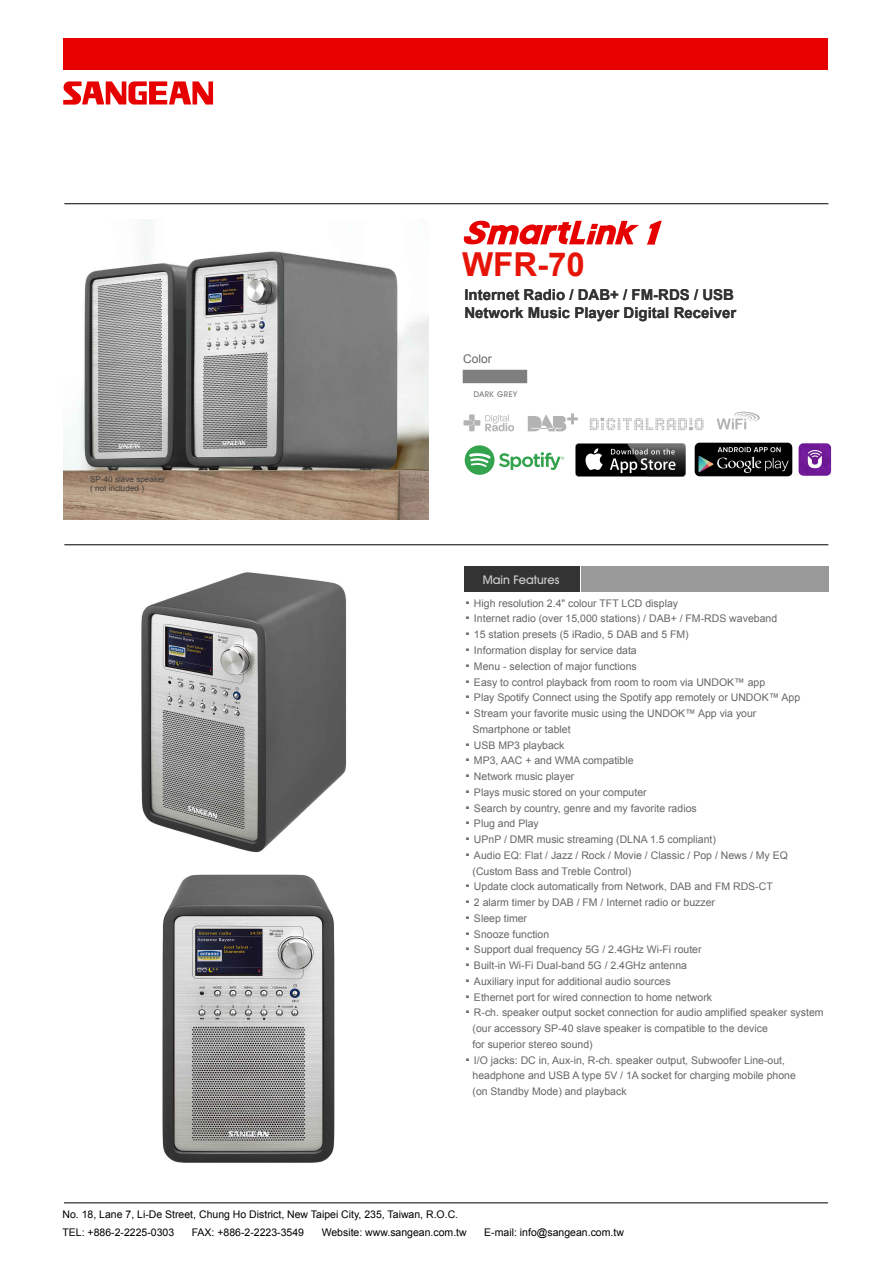
<style>
.page{position:relative;width:893px;height:1263px;background:#fff}
.page>*{position:absolute;margin:0;border:0;box-sizing:border-box;transform-origin:0 0}
.t1{font:700 33px "Arial";color:#e61407}
.t2{font:27px "Arial";color:#666}
.t3{font:700 15px/18px "Arial";color:#333}
.t4{font:500 12px "Avant Garde IT Cby BT";color:#ccc}
.t5{font:12px "Arial";color:#666}
.t6{font:10.5px/15.8px "Arial";color:#666}
.t7{font:10.5px/18px "Arial";color:#000}
.t8{font:8.1px/8.9px "Arial";color:#413d3c}
.t9{font:500 7.95px "Avant Garde IT Cby BT";letter-spacing:.05em;color:#7f7f7f}
</style>
<div class="page">
<div style="left:64px;top:38px;width:764px;height:32px;background:#e60000"></div>
<hr style="left:64px;top:544px;width:764px;height:1px;background:#000">
<hr style="left:64px;top:1202px;width:764px;height:1px;background:#000">
<svg style="left:63px;top:81px;width:150px;height:24px"></svg>
<div style="left:465px;top:566px;width:115px;height:26px;background:#333"></div>
<div style="left:581px;top:566px;width:247px;height:26px;background:#999"></div>
<hr style="left:64px;top:203px;width:764px;height:1px;background:#000">
<svg style="left:717px;top:412px;width:43px;height:18px"></svg>
<div style="left:463px;top:370px;width:64px;height:13px;background:#7f7f7f"></div>
<svg style="left:528px;top:413px;width:50px;height:18px"></svg>
<svg style="left:463px;top:414px;width:51px;height:17px"></svg>
<svg style="left:590px;top:418px;width:114px;height:12px"></svg>
<img style="left:575px;top:444px;width:110px;height:32px">
<img style="left:694px;top:442px;width:98px;height:34px">
<img style="left:799px;top:443px;width:32px;height:33px">
<img style="left:63px;top:219px;width:366px;height:300px">
<img style="left:141px;top:572px;width:206px;height:281px">
<img style="left:162px;top:874px;width:173px;height:289px">
<svg style="left:463px;top:221px;width:176px;height:23px"></svg>
<svg style="left:647px;top:221px;width:15px;height:24px"></svg>
<svg style="left:465px;top:445px;width:99px;height:30px"></svg>
<h1 class="t1" style="left:462px;top:243px;width:124px">WFR-70</h1>
<h3 class="t3" style="left:464px;top:286px;width:273px">Internet Radio / DAB+ / FM-RDS / USB<br>Network Music Player Digital Receiver</h3>
<p class="t8" style="left:90px;top:475px;width:77px">SP-40 slave speaker ( not included )</p>
<p class="t5" style="left:463px;top:351px;width:30px">Color</p>
<p class="t9" style="left:474px;top:390px;width:45px">DARK GREY</p>
<p class="t4" style="left:483px;top:572px;width:78px">Main Features</p>
<h2 class="t2" style="left:464px;top:577px;width:9px">.</h2>
<p class="t6" style="left:474px;top:595px;width:206px">High resolution 2.4" colour TFT LCD display</p>
<h2 class="t2" style="left:464px;top:592px;width:9px">.</h2>
<p class="t6" style="left:474px;top:611px;width:305px">Internet radio (over 15,000 stations) / DAB+ / FM-RDS waveband</p>
<h2 class="t2" style="left:464px;top:608px;width:9px">.</h2>
<p class="t6" style="left:474px;top:627px;width:216px">15 station presets (5 iRadio, 5 DAB and 5 FM)</p>
<h2 class="t2" style="left:464px;top:624px;width:9px">.</h2>
<p class="t6" style="left:474px;top:642px;width:164px">Information display for service data</p>
<h2 class="t2" style="left:464px;top:640px;width:9px">.</h2>
<p class="t6" style="left:474px;top:658px;width:164px">Menu - selection of major functions</p>
<h2 class="t2" style="left:464px;top:655px;width:9px">.</h2>
<p class="t6" style="left:474px;top:674px;width:293px">Easy to control playback from room to room via UNDOK™ app</p>
<h2 class="t2" style="left:464px;top:671px;width:9px">.</h2>
<p class="t6" style="left:474px;top:690px;width:328px">Play Spotify Connect using the Spotify app remotely or UNDOK™ App</p>
<h2 class="t2" style="left:464px;top:687px;width:9px">.</h2>
<p class="t6" style="left:473px;top:705px;width:285px">Stream your favorite music using the UNDOK™ App via your<br>Smartphone or tablet</p>
<h2 class="t2" style="left:464px;top:718px;width:9px">.</h2>
<p class="t6" style="left:474px;top:737px;width:92px">USB MP3 playback</p>
<h2 class="t2" style="left:464px;top:734px;width:9px">.</h2>
<p class="t6" style="left:474px;top:753px;width:161px">MP3, AAC + and WMA compatible</p>
<h2 class="t2" style="left:464px;top:750px;width:9px">.</h2>
<p class="t6" style="left:474px;top:768px;width:102px">Network music player</p>
<h2 class="t2" style="left:464px;top:766px;width:9px">.</h2>
<p class="t6" style="left:474px;top:784px;width:174px">Plays music stored on your computer</p>
<h2 class="t2" style="left:464px;top:781px;width:9px">.</h2>
<p class="t6" style="left:474px;top:800px;width:224px">Search by country, genre and my favorite radios</p>
<h2 class="t2" style="left:464px;top:797px;width:9px">.</h2>
<p class="t6" style="left:474px;top:816px;width:66px">Plug and Play</p>
<h2 class="t2" style="left:464px;top:813px;width:9px">.</h2>
<p class="t6" style="left:474px;top:831px;width:243px">UPnP / DMR music streaming (DLNA 1.5 compliant)</p>
<h2 class="t2" style="left:464px;top:829px;width:9px">.</h2>
<p class="t6" style="left:473px;top:847px;width:317px">Audio EQ: Flat / Jazz / Rock / Movie / Classic / Pop / News / My EQ (Custom Bass and Treble Control)</p>
<h2 class="t2" style="left:464px;top:860px;width:9px">.</h2>
<p class="t6" style="left:474px;top:879px;width:300px">Update clock automatically from Network, DAB and FM RDS-CT</p>
<h2 class="t2" style="left:464px;top:876px;width:9px">.</h2>
<p class="t6" style="left:474px;top:894px;width:242px">2 alarm timer by DAB / FM / Internet radio or buzzer</p>
<h2 class="t2" style="left:464px;top:892px;width:9px">.</h2>
<p class="t6" style="left:474px;top:910px;width:55px">Sleep timer</p>
<h2 class="t2" style="left:464px;top:907px;width:9px">.</h2>
<p class="t6" style="left:474px;top:926px;width:77px">Snooze function</p>
<h2 class="t2" style="left:464px;top:923px;width:9px">.</h2>
<p class="t6" style="left:474px;top:942px;width:229px">Support dual frequency 5G / 2.4GHz Wi-Fi router</p>
<h2 class="t2" style="left:464px;top:939px;width:9px">.</h2>
<p class="t6" style="left:474px;top:957px;width:214px">Built-in Wi-Fi Dual-band 5G / 2.4GHz antenna</p>
<h2 class="t2" style="left:464px;top:955px;width:9px">.</h2>
<p class="t6" style="left:474px;top:973px;width:198px">Auxiliary input for additional audio sources</p>
<h2 class="t2" style="left:464px;top:970px;width:9px">.</h2>
<p class="t6" style="left:474px;top:989px;width:240px">Ethernet port for wired connection to home network</p>
<h2 class="t2" style="left:464px;top:986px;width:9px">.</h2>
<p class="t6" style="left:473px;top:1005px;width:353px">R-ch. speaker output socket connection for audio amplified speaker system (our accessory SP-40 slave speaker is compatible to the device<br>for superior stereo sound)</p>
<h2 class="t2" style="left:464px;top:1033px;width:9px">.</h2>
<p class="t6" style="left:473px;top:1052px;width:325px">I/O jacks: DC in, Aux-in, R-ch. speaker output, Subwoofer Line-out, headphone and USB A type 5V / 1A socket for charging mobile phone (on Standby Mode) and playback</p>
<p class="t7" style="left:62px;top:1206px;width:397px">No. 18, Lane 7, Li-De Street, Chung Ho District, New Taipei City, 235, Taiwan, R.O.C.<br>TEL: +886-2-2225-0303</p>
<p class="t7" style="left:192px;top:1224px;width:114px">FAX: +886-2-2223-3549</p>
<p class="t7" style="left:322px;top:1224px;width:147px">Website: www.sangean.com.tw</p>
<p class="t7" style="left:484px;top:1224px;width:141px">E-mail: info@sangean.com.tw</p>
</div>
